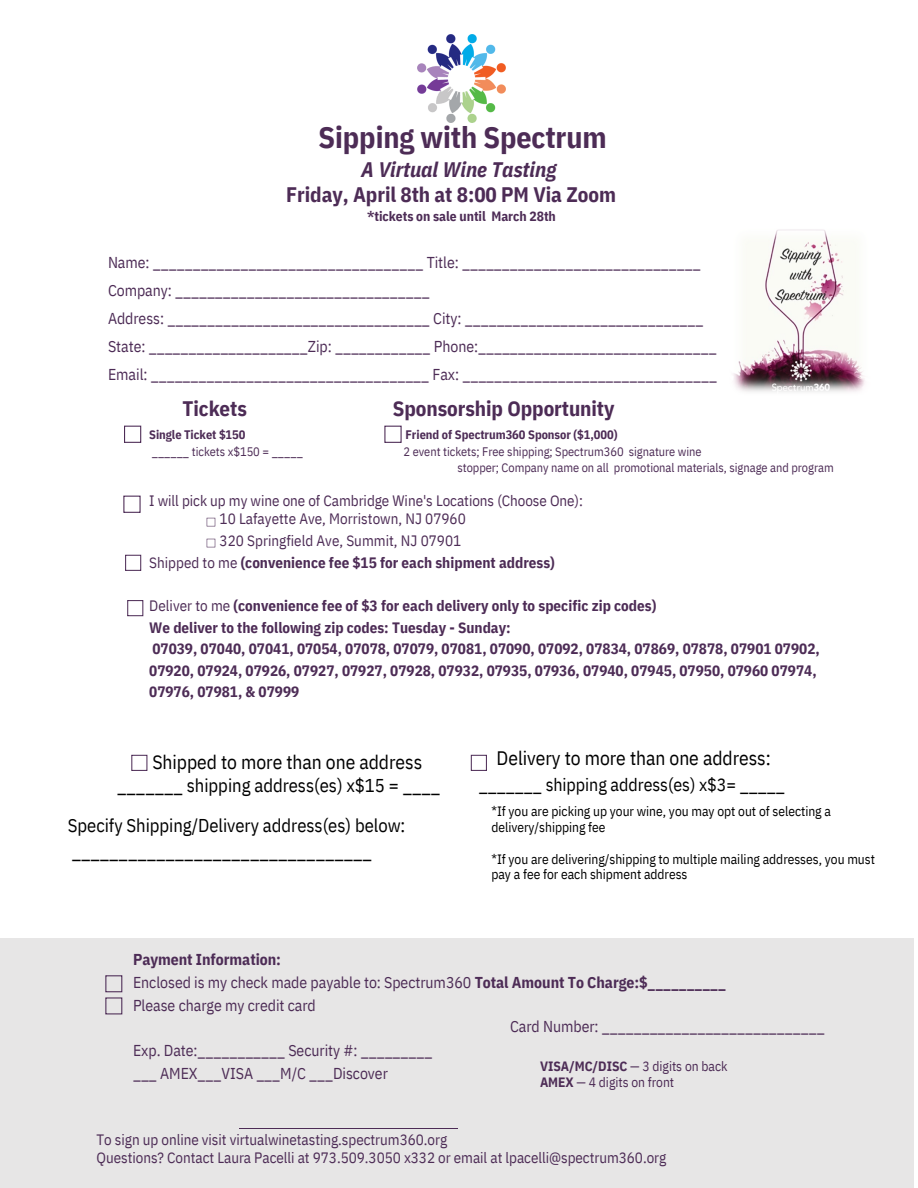
<style>
.page{position:relative;width:918px;height:1188px;background:#fff}
.page>*{position:absolute;margin:0;border:0;box-sizing:border-box;transform-origin:0 0}
.t1{font:700 30px "IBM Plex Sans Cond";letter-spacing:-.005em;color:#4d2c56}
.t2{font:700 21px "IBM Plex Sans Cond";letter-spacing:-.005em;color:#4d2c56}
.t3{font:italic 700 21px "IBM Plex Sans Cond";color:#4d2c56}
.t4{font:19.5px "IBM Plex Sans Cond";color:#000}
.t5{font:18.6px "IBM Plex Sans Cond";color:#000}
.t6{font:17.85px "IBM Plex Sans Cond";color:#000}
.t7{font:15.75px/28.2px "IBM Plex Sans Cond";letter-spacing:-.005em;color:#4d2c56}
.t8{font:700 15.75px "IBM Plex Sans Cond";letter-spacing:-.005em;color:#4d2c56}
.t9{font:700 15px/21.6px "IBM Plex Sans Cond";color:#4d2c56}
.t10{font:15px "IBM Plex Sans Cond";letter-spacing:-.005em;color:#4d2c56}
.t11{font:13.5px/15.8px "IBM Plex Sans Cond";letter-spacing:-.005em;color:#000}
.t12{font:13.5px/16.8px "IBM Plex Sans Cond";letter-spacing:-.005em;color:#4d2c56}
.t13{font:700 13.5px "IBM Plex Sans Cond";letter-spacing:-.005em;color:#4d2c56}
.t14{font:12.3px "IBM Plex Sans Cond";letter-spacing:-.005em;color:#4d2c56}
.t15{font:700 12.3px "IBM Plex Sans Cond";letter-spacing:-.005em;color:#4d2c56}
.s1{font-weight:400}
.s2{font-weight:700}
</style>
<div class="page">
<div style="left:0;top:937px;width:914px;height:251px;background:#e7e6e6"></div>
<hr style="left:0;top:936px;width:914px;height:2px;background:#fff">
<svg style="left:105px;top:975px;width:17px;height:39px"></svg>
<hr style="left:239px;top:1128px;width:211px;height:1px;background:#4d2c56">
<svg style="left:384px;top:426px;width:18px;height:17px"></svg>
<img style="left:733px;top:229px;width:132px;height:163px">
<img style="left:418px;top:35px;width:87px;height:87px">
<svg style="left:127px;top:600px;width:16px;height:16px"></svg>
<svg style="left:124px;top:426px;width:17px;height:17px"></svg>
<svg style="left:207px;top:539px;width:8px;height:8px"></svg>
<svg style="left:207px;top:518px;width:8px;height:8px"></svg>
<svg style="left:123px;top:496px;width:18px;height:17px"></svg>
<svg style="left:125px;top:555px;width:16px;height:16px"></svg>
<svg style="left:471px;top:755px;width:16px;height:16px"></svg>
<svg style="left:131px;top:755px;width:16px;height:16px"></svg>
<p class="t1" style="left:319px;top:118px;width:290px">Sipping with Spectrum</p>
<p class="t3" style="left:362px;top:155px;width:197px">A Virtual Wine Tasting</p>
<p class="t2" style="left:286px;top:181px;width:331px">Friday, April 8th at 8:00 PM Via Zoom</p>
<p class="t13" style="left:367px;top:207px;width:190px">*tickets on sale until March 28th</p>
<p class="t7" style="left:108px;top:248px;width:594px">Name: __________________________________ Title: ______________________________<br>Company: ________________________________</p>
<p class="t7" style="left:108px;top:304px;width:611px">Address: _________________________________ City: ______________________________<br>State: ____________________Zip: ____________ Phone:______________________________<br>Email: ___________________________________ Fax: ________________________________</p>
<p class="t2" style="left:182px;top:394px;width:66px">Tickets</p>
<p class="t2" style="left:393px;top:394px;width:223px">Sponsorship Opportunity</p>
<p class="t15" style="left:149px;top:426px;width:98px">Single Ticket $150</p>
<p class="t15" style="left:406px;top:426px;width:214px">Friend of Spectrum360 Sponsor ($1,000)</p>
<p class="t14" style="left:152px;top:443px;width:153px">______ tickets x$150 = _____</p>
<p class="t14" style="left:404px;top:443px;width:300px">2 event tickets; Free shipping; Spectrum360 signature wine</p>
<p class="t14" style="left:457px;top:459px;width:378px">stopper; Company name on all promotional materials, signage and program</p>
<p class="t10" style="left:149px;top:491px;width:435px">I will pick up my wine one of Cambridge Wine's Locations (Choose One):</p>
<p class="t10" style="left:220px;top:509px;width:248px">10 Lafayette Ave, Morristown, NJ 07960</p>
<p class="t10" style="left:220px;top:531px;width:243px">320 Springfield Ave, Summit, NJ 07901</p>
<p class="t9" style="left:149px;top:551px;width:407px"><span class="s1">Shipped to me</span> (convenience fee $15 for each shipment address)</p>
<p class="t9" style="left:149px;top:594px;width:509px"><span class="s1">Deliver to me</span> (convenience fee of $3 for each delivery only to specific zip codes)</p>
<p class="t9" style="left:149px;top:616px;width:363px">We deliver to the following zip codes: Tuesday - Sunday:</p>
<p class="t9" style="left:149px;top:638px;width:672px">07039, 07040, 07041, 07054, 07078, 07079, 07081, 07090, 07092, 07834, 07869, 07878, 07901 07902,<br>07920, 07924, 07926, 07927, 07927, 07928, 07932, 07935, 07936, 07940, 07945, 07950, 07960 07974,<br>07976, 07981, &amp; 07999</p>
<p class="t4" style="left:152px;top:750px;width:271px">Shipped to more than one address</p>
<p class="t4" style="left:497px;top:745px;width:276px">Delivery to more than one address:</p>
<p class="t6" style="left:479px;top:773px;width:308px">_______ shipping address(es) x$3= _____</p>
<p class="t5" style="left:117px;top:773px;width:325px">_______ shipping address(es) x$15 = ____</p>
<p class="t5" style="left:68px;top:813px;width:339px">Specify Shipping/Delivery address(es) below:</p>
<p class="t5" style="left:72px;top:839px;width:302px">________________________________</p>
<p class="t11" style="left:491px;top:803px;width:341px">*If you are picking up your wine, you may opt out of selecting a delivery/shipping fee</p>
<p class="t11" style="left:491px;top:851px;width:385px">*If you are delivering/shipping to multiple mailing addresses, you must pay a fee for each shipment address</p>
<p class="t8" style="left:133px;top:949px;width:149px">Payment Information:</p>
<p class="t7" style="left:133px;top:968px;width:594px">Enclosed is my check made payable to: Spectrum360 <span class="s2">Total Amount To Charge:$__________</span></p>
<p class="t7" style="left:133px;top:991px;width:184px">Please charge my credit card</p>
<p class="t7" style="left:510px;top:1012px;width:316px">Card Number: ____________________________</p>
<p class="t7" style="left:133px;top:1036px;width:301px">Exp. Date:___________ Security #: _________</p>
<p class="t7" style="left:133px;top:1059px;width:256px">___ AMEX___VISA ___M/C ___Discover</p>
<p class="t12" style="left:540px;top:1057px;width:189px"><span class="s2">VISA/MC/DISC</span> — 3 digits on back<br><span class="s2">AMEX</span> — 4 digits on front</p>
<p class="t10" style="left:97px;top:1130px;width:352px">To sign up online visit virtualwinetasting.spectrum360.org</p>
<p class="t10" style="left:97px;top:1148px;width:571px">Questions? Contact Laura Pacelli at 973.509.3050 x332 or email at lpacelli@spectrum360.org</p>
</div>
